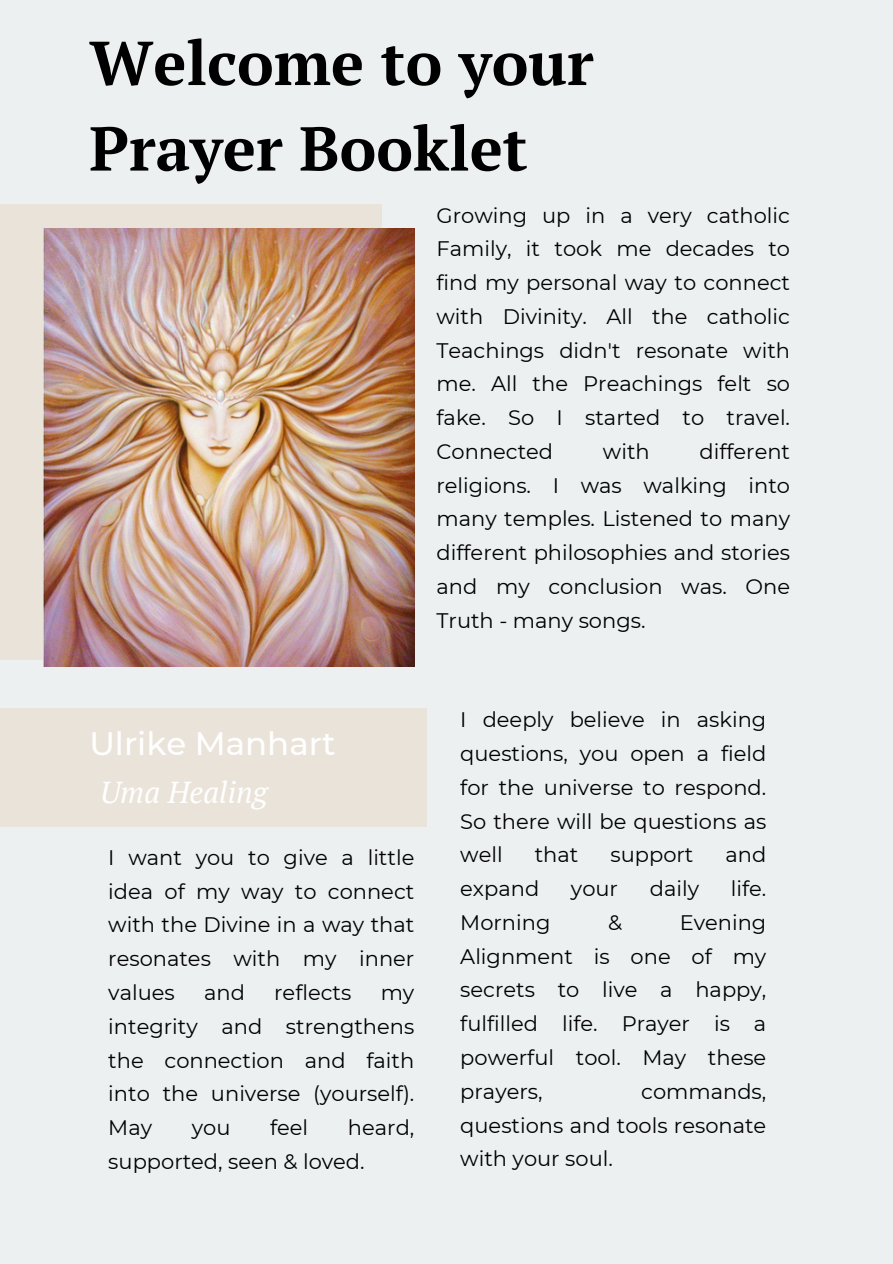
<style>
.page{position:relative;width:893px;height:1264px;background:#fff}
.page>*{position:absolute;margin:0;border:0;box-sizing:border-box;transform-origin:0 0}
.t1{font:700 61.8px/85.5px "PT Serif";color:#000}
.t2{font:500 32.4px "Montserrat";color:#fff}
.t3{font:italic 30.15px "PT Serif";color:#fff}
.t4{font:21px/33.8px "Montserrat";color:#000;text-align:justify}
</style>
<div class="page">
<div style="left:0;top:0;width:892px;height:1263px;background:#ecf0f0"></div>
<div style="left:0;top:204px;width:381px;height:455px;background:#eae3d9"></div>
<img style="left:43px;top:228px;width:371px;height:438px">
<div style="left:0;top:708px;width:426px;height:119px;background:#eae3d9"></div>
<p class="t1" style="left:89px;top:19px;width:505px">Welcome to your<br>Prayer Booklet</p>
<p class="t4" style="left:436px;top:198px;width:355px">Growing up in a very catholic Family, it took me decades to find my personal way to connect with Divinity. All the catholic Teachings didn't resonate with me. All the Preachings felt so fake. So I started to travel.<br>Connected</p>
<p class="t4" style="left:436px;top:434px;width:355px;text-indent:263px">different religions. I was walking into many temples. Listened to many different philosophies and stories and my conclusion was. One Truth - many songs.</p>
<p class="t4" style="left:603px;top:434px;width:48px">with</p>
<p class="t2" style="left:89px;top:724px;width:247px">Ulrike Manhart</p>
<p class="t3" style="left:100px;top:771px;width:169px">Uma Healing</p>
<p class="t4" style="left:108px;top:840px;width:307px">I want you to give a little idea of my way to connect with the Divine in a way that resonates with my inner values</p>
<p class="t4" style="left:204px;top:975px;width:42px">and</p>
<p class="t4" style="left:274px;top:975px;width:79px">reflects</p>
<p class="t4" style="left:108px;top:975px;width:307px;text-indent:272px">my integrity and strengthens the connection and faith into the universe (yourself).<br>May</p>
<p class="t4" style="left:192px;top:1110px;width:40px">you</p>
<p class="t4" style="left:270px;top:1110px;width:40px">feel</p>
<p class="t4" style="left:108px;top:1110px;width:307px;text-indent:240px">heard, supported, seen &amp; loved.</p>
<p class="t4" style="left:460px;top:703px;width:307px">I deeply believe in asking questions, you open a field for the universe to respond.<br>So there will be questions as well</p>
<p class="t4" style="left:534px;top:838px;width:45px">that</p>
<p class="t4" style="left:610px;top:838px;width:84px">support</p>
<p class="t4" style="left:725px;top:838px;width:42px">and</p>
<p class="t4" style="left:460px;top:871px;width:80px">expand</p>
<p class="t4" style="left:571px;top:871px;width:49px">your</p>
<p class="t4" style="left:649px;top:871px;width:51px">daily</p>
<p class="t4" style="left:730px;top:871px;width:37px">life.</p>
<p class="t4" style="left:460px;top:905px;width:92px">Morning</p>
<p class="t4" style="left:608px;top:905px;width:16px">&amp;</p>
<p class="t4" style="left:460px;top:905px;width:307px;text-indent:219px">Evening Alignment is one of my secrets to live a happy, fulfilled life. Prayer is a powerful tool. May these prayers,</p>
<p class="t4" style="left:460px;top:1074px;width:307px;text-indent:181px">commands, questions and tools resonate with your soul.</p>
</div>
